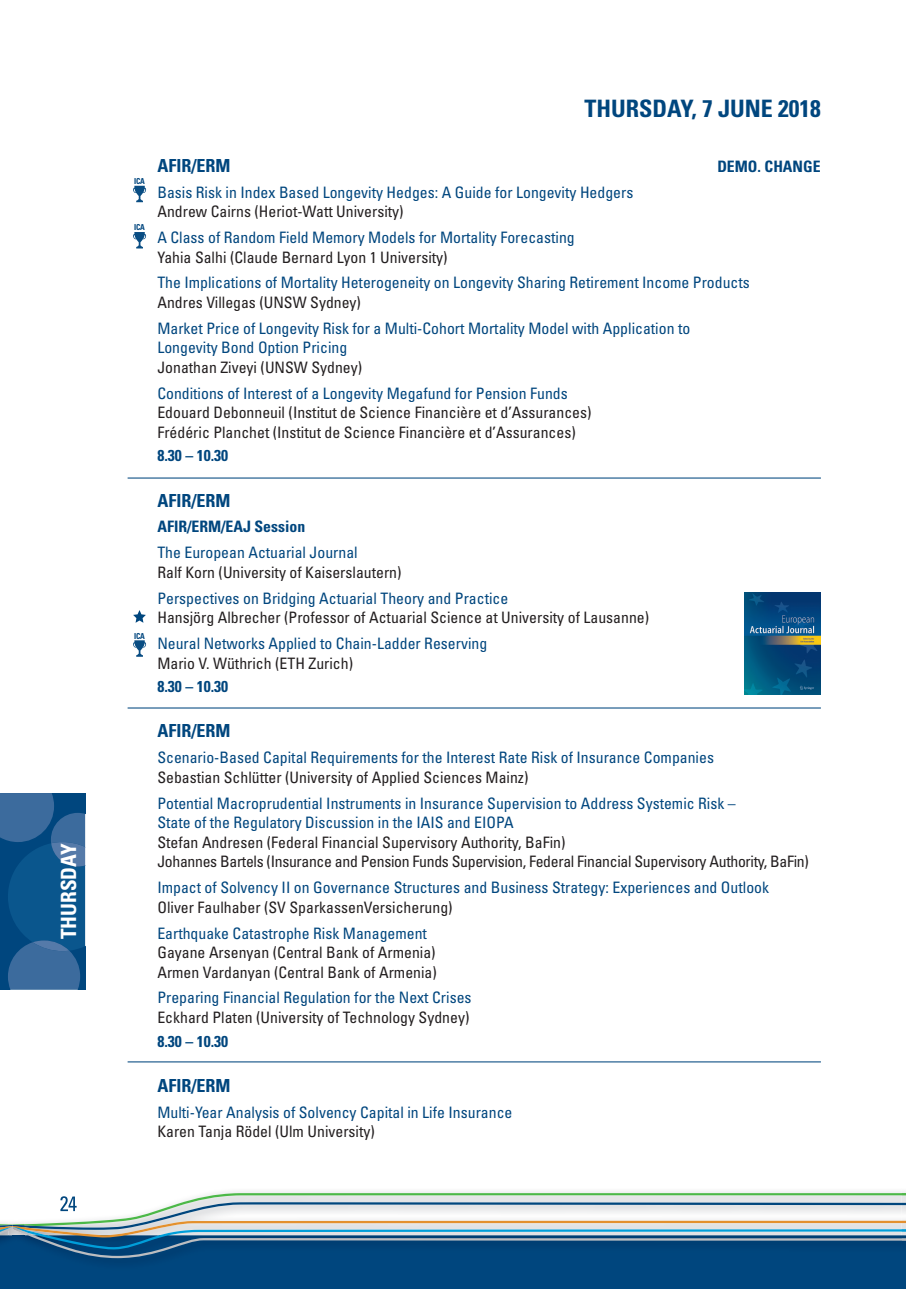
<style>
.page{position:relative;width:906px;height:1289px;background:#fff}
.page>*{position:absolute;margin:0;border:0;box-sizing:border-box;transform-origin:0 0}
.t1{font:700 condensed 24px "Univers";color:#00467e}
.t2{font:700 condensed 21px "Univers";color:#fff}
.t3{font:700 condensed 18px "Univers";color:#00467e}
.t4{font:condensed 15.75px/19.5px "Univers";color:#00467e}
.t5{font:condensed 15.75px/19.5px "Univers";color:#231f20}
.t6{font:condensed 15.75px/19.5px "Univers";letter-spacing:-.02em;color:#231f20}
.t7{font:700 condensed 15.75px "Univers";color:#00467e}
.t8{font:700 condensed 8.25px "Univers";letter-spacing:-.02em;color:#00467e;scale:.93 1}
</style>
<div class="page">
<div style="left:13px;top:1235px;width:893px;height:53px;background:#00467e"></div>
<div style="left:0;top:1235px;width:13px;height:53px;background:#00467e"></div>
<svg style="left:0;top:1193px;width:906px;height:65px"></svg>
<svg style="left:0;top:793px;width:86px;height:197px;background:#1d5b90"></svg>
<hr style="left:128px;top:477px;width:693px;height:1px;background:#00467e">
<hr style="left:128px;top:707px;width:693px;height:1px;background:#00467e">
<hr style="left:128px;top:1061px;width:693px;height:1px;background:#00467e">
<svg style="left:133px;top:186px;width:13px;height:16px"></svg>
<svg style="left:133px;top:232px;width:13px;height:16px"></svg>
<svg style="left:133px;top:640px;width:13px;height:16px"></svg>
<img style="left:744px;top:592px;width:76px;height:102px">
<svg style="left:133px;top:610px;width:13px;height:12px"></svg>
<h2 class="t2" style="left:56px;top:939px;width:97px;rotate:-90deg">THURSDAY</h2>
<h1 class="t1" style="left:584px;top:94px;width:238px">THURSDAY, 7 JUNE 2018</h1>
<p class="t8" style="left:134px;top:176px;width:13px">ICA</p>
<p class="t8" style="left:134px;top:222px;width:13px">ICA</p>
<p class="t8" style="left:134px;top:630px;width:13px">ICA</p>
<p class="t3" style="left:157px;top:154px;width:75px">AFIR/ERM</p>
<p class="t7" style="left:717px;top:156px;width:105px">DEMO. CHANGE</p>
<p class="t4" style="left:157px;top:182px;width:477px">Basis Risk in Index Based Longevity Hedges: A Guide for Longevity Hedgers</p>
<p class="t5" style="left:157px;top:201px;width:248px">Andrew Cairns (Heriot-Watt University)</p>
<p class="t4" style="left:157px;top:227px;width:419px">A Class of Random Field Memory Models for Mortality Forecasting</p>
<p class="t5" style="left:157px;top:247px;width:292px">Yahia Salhi (Claude Bernard Lyon 1 University)</p>
<p class="t4" style="left:157px;top:273px;width:594px">The Implications of Mortality Heterogeneity on Longevity Sharing Retirement Income Products</p>
<p class="t5" style="left:157px;top:292px;width:205px">Andres Villegas (UNSW Sydney)</p>
<p class="t4" style="left:157px;top:318px;width:534px">Market Price of Longevity Risk for a Multi-Cohort Mortality Model with Application to<br>Longevity Bond Option Pricing</p>
<p class="t5" style="left:157px;top:357px;width:206px">Jonathan Ziveyi (UNSW Sydney)</p>
<p class="t4" style="left:157px;top:383px;width:412px">Conditions of Interest of a Longevity Megafund for Pension Funds</p>
<p class="t5" style="left:157px;top:402px;width:435px">Edouard Debonneuil (Institut de Science Financière et d’Assurances)<br>Frédéric Planchet (Institut de Science Financière et d’Assurances)</p>
<p class="t7" style="left:157px;top:446px;width:72px">8.30 – 10.30</p>
<p class="t3" style="left:157px;top:489px;width:75px">AFIR/ERM</p>
<p class="t7" style="left:157px;top:517px;width:149px">AFIR/ERM/EAJ Session</p>
<p class="t4" style="left:157px;top:542px;width:202px">The European Actuarial Journal</p>
<p class="t5" style="left:157px;top:562px;width:246px">Ralf Korn (University of Kaiserslautern)</p>
<p class="t4" style="left:157px;top:588px;width:352px">Perspectives on Bridging Actuarial Theory and Practice</p>
<p class="t5" style="left:157px;top:607px;width:493px">Hansjörg Albrecher (Professor of Actuarial Science at University of Lausanne)</p>
<p class="t4" style="left:157px;top:633px;width:331px">Neural Networks Applied to Chain-Ladder Reserving</p>
<p class="t5" style="left:157px;top:653px;width:197px">Mario V. Wüthrich (ETH Zurich)</p>
<p class="t7" style="left:157px;top:677px;width:72px">8.30 – 10.30</p>
<p class="t3" style="left:157px;top:720px;width:75px">AFIR/ERM</p>
<p class="t4" style="left:157px;top:747px;width:558px">Scenario-Based Capital Requirements for the Interest Rate Risk of Insurance Companies</p>
<p class="t5" style="left:157px;top:767px;width:372px">Sebastian Schlütter (University of Applied Sciences Mainz)</p>
<p class="t4" style="left:157px;top:793px;width:580px">Potential Macroprudential Instruments in Insurance Supervision to Address Systemic Risk –<br>State of the Regulatory Discussion in the IAIS and EIOPA</p>
<p class="t6" style="left:157px;top:832px;width:653px">Stefan Andresen (Federal Financial Supervisory Authority, BaFin)<br>Johannes Bartels (Insurance and Pension Funds Supervision, Federal Financial Supervisory Authority, BaFin)</p>
<p class="t4" style="left:157px;top:877px;width:613px">Impact of Solvency II on Governance Structures and Business Strategy: Experiences and Outlook</p>
<p class="t5" style="left:157px;top:897px;width:297px">Oliver Faulhaber (SV SparkassenVersicherung)</p>
<p class="t4" style="left:157px;top:922px;width:271px">Earthquake Catastrophe Risk Management</p>
<p class="t5" style="left:157px;top:942px;width:281px">Gayane Arsenyan (Central Bank of Armenia)<br>Armen Vardanyan (Central Bank of Armenia)</p>
<p class="t4" style="left:157px;top:987px;width:316px">Preparing Financial Regulation for the Next Crises</p>
<p class="t5" style="left:157px;top:1007px;width:313px">Eckhard Platen (University of Technology Sydney)</p>
<p class="t7" style="left:157px;top:1031px;width:72px">8.30 – 10.30</p>
<p class="t3" style="left:157px;top:1074px;width:75px">AFIR/ERM</p>
<p class="t4" style="left:157px;top:1102px;width:356px">Multi-Year Analysis of Solvency Capital in Life Insurance</p>
<p class="t5" style="left:157px;top:1121px;width:219px">Karen Tanja Rödel (Ulm University)</p>
</div>
